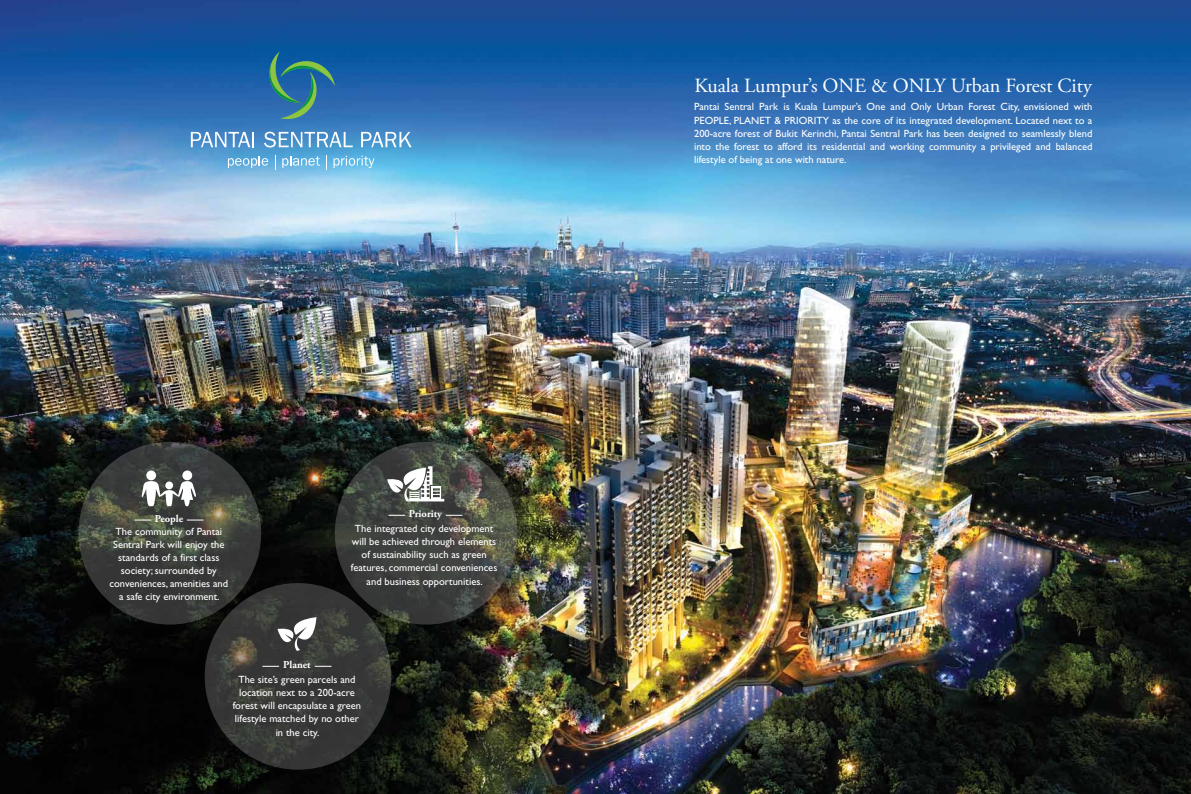
<style>
.page{position:relative;width:1191px;height:794px;background:#fff}
.page>*{position:absolute;margin:0;border:0;box-sizing:border-box;transform-origin:0 0}
.t1{font:20.12px "Adobe Garamond Pro";color:#fff}
.t2{font:10.5px/13.1px "Gill Sans";color:#fff;text-align:center}
.t3{font:700 10.5px "Adobe Garamond Pro";color:#fff}
</style>
<div class="page">
<img style="left:0;top:0;width:1191px;height:794px">
<svg style="left:78px;top:442px;width:183px;height:182px;background:#3f413c"></svg>
<div style="left:146px;top:470px;width:10px;height:10px;background:#fff;border-radius:50%"></div>
<div style="left:182px;top:470px;width:10px;height:10px;background:#fff;border-radius:50%"></div>
<svg style="left:142px;top:481px;width:55px;height:26px"></svg>
<svg style="left:187px;top:520px;width:16px;height:1px"></svg>
<svg style="left:134px;top:520px;width:17px;height:1px"></svg>
<svg style="left:205px;top:583px;width:186px;height:186px;background:#3a3a38"></svg>
<svg style="left:277px;top:617px;width:39px;height:34px"></svg>
<svg style="left:315px;top:666px;width:16px;height:1px"></svg>
<svg style="left:262px;top:666px;width:17px;height:1px"></svg>
<svg style="left:335px;top:442px;width:182px;height:182px;background:#464842"></svg>
<svg style="left:446px;top:515px;width:16px;height:1px"></svg>
<svg style="left:388px;top:515px;width:17px;height:1px"></svg>
<svg style="left:387px;top:466px;width:57px;height:35px"></svg>
<svg style="left:191px;top:132px;width:63px;height:15px"></svg>
<svg style="left:264px;top:132px;width:89px;height:15px"></svg>
<svg style="left:361px;top:132px;width:50px;height:15px"></svg>
<svg style="left:228px;top:156px;width:40px;height:12px"></svg>
<svg style="left:274px;top:155px;width:1px;height:14px"></svg>
<svg style="left:282px;top:156px;width:38px;height:12px"></svg>
<svg style="left:326px;top:155px;width:1px;height:14px"></svg>
<svg style="left:333px;top:156px;width:41px;height:12px"></svg>
<svg style="left:263px;top:51px;width:72px;height:70px;background:#2d7397"></svg>
<p class="t3" style="left:155px;top:512px;width:30px">People</p>
<p class="t2" style="left:109px;top:524px;width:120px">The community of Pantai<br>Sentral Park will enjoy the standards of a first class society; surrounded by conveniences, amenities and a safe city environment.</p>
<p class="t3" style="left:409px;top:508px;width:35px">Priority</p>
<p class="t2" style="left:351px;top:522px;width:148px">The integrated city development will be achieved through elements of sustainability such as green features, commercial conveniences and business opportunities.</p>
<p class="t3" style="left:283px;top:659px;width:29px">Planet</p>
<p class="t2" style="left:233px;top:673px;width:130px">The site’s green parcels and location next to a 200-acre forest will encapsulate a green lifestyle matched by no other in the city.</p>
<h1 class="t1" style="left:694px;top:73px;width:399px">Kuala Lumpur’s ONE &amp; ONLY Urban Forest City</h1>
<p class="t2" style="left:694px;top:100px;width:400px;text-align:justify">Pantai Sentral Park is Kuala Lumpur’s One and Only Urban Forest City, envisioned with PEOPLE, PLANET &amp; PRIORITY as the core of its integrated development. Located next to a 200-acre forest of Bukit Kerinchi, Pantai Sentral Park has been designed to seamlessly blend into the forest to afford its residential and working community a privileged and balanced lifestyle of being at one with nature.</p>
</div>
